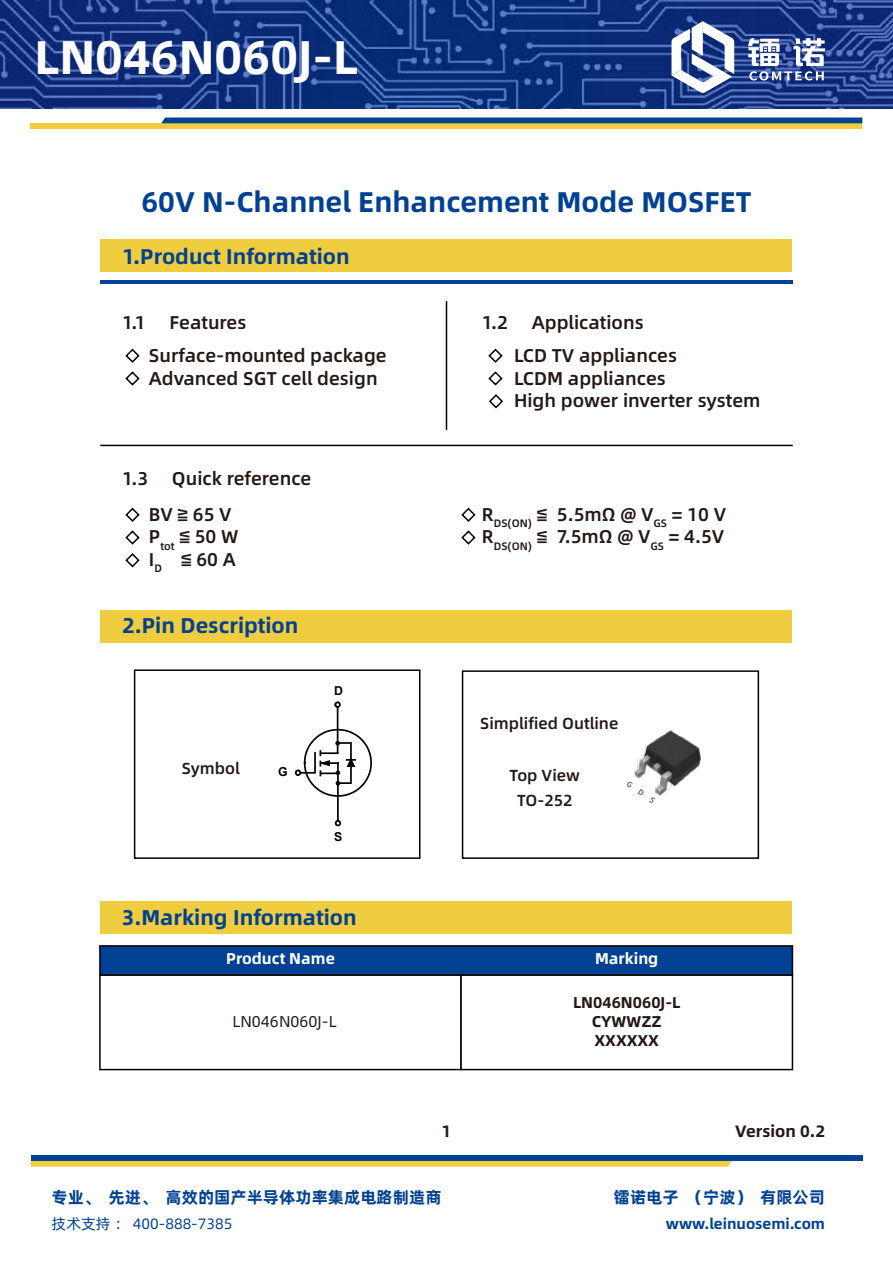
<style>
.page{position:relative;width:893px;height:1263px;background:#fff}
.page>*{position:absolute;margin:0;border:0;box-sizing:border-box;transform-origin:0 0}
.t1{font:47.25px "Alibaba Pu Hui Ti B";color:#fff}
.t2{font:28.5px "Alibaba Pu Hui Ti B";color:#004193}
.t3{font:21.3px "Alibaba Pu Hui Ti B";color:#004193}
.t4{font:18.6px/22.2px "Alibaba Pu Hui Ti M";color:#231815}
.t5{font:16.5px "Alibaba Pu Hui Ti B";color:#004193}
.t6{font:16.5px "Alibaba Pu Hui Ti B";color:#231815}
.t7{font:16.05px/25.3px "Alibaba Pu Hui Ti M";color:#231815;text-align:center}
.t8{font:15.6px/18.8px "Alibaba Pu Hui Ti B";color:#231815;text-align:center}
.t9{font:15.6px "Alibaba Pu Hui Ti B";color:#fff}
.t10{font:15.6px "Alibaba Pu Hui Ti R";color:#231815}
.t11{font:15px "Alibaba Pu Hui Ti B";color:#004193}
.t12{font:15px "Alibaba Pu Hui Ti R";color:#004193}
.t13{font:700 12.3px "Arial";color:#040000}
</style>
<div class="page">
<div style="left:100px;top:239px;width:692px;height:33px;background:#efcd3e"></div>
<hr style="left:100px;top:281px;width:693px;height:3px;background:#004193">
<hr style="left:100px;top:445px;width:693px;height:1px;background:#000">
<hr style="left:446px;top:301px;width:1px;height:129px;background:#000">
<svg style="left:125px;top:348px;width:15px;height:15px"></svg>
<svg style="left:125px;top:371px;width:15px;height:15px"></svg>
<svg style="left:488px;top:371px;width:15px;height:15px"></svg>
<svg style="left:125px;top:507px;width:15px;height:15px"></svg>
<svg style="left:125px;top:530px;width:15px;height:15px"></svg>
<svg style="left:125px;top:553px;width:15px;height:15px"></svg>
<svg style="left:461px;top:507px;width:15px;height:15px"></svg>
<svg style="left:461px;top:530px;width:15px;height:15px"></svg>
<svg style="left:489px;top:394px;width:14px;height:15px"></svg>
<svg style="left:488px;top:348px;width:15px;height:15px"></svg>
<div style="left:100px;top:610px;width:692px;height:32px;background:#efcd3e"></div>
<div style="left:31px;top:1155px;width:831px;height:6px;background:#004193"></div>
<svg style="left:31px;top:1161px;width:701px;height:6px"></svg>
<svg style="left:334px;top:820px;width:8px;height:7px"></svg>
<svg style="left:334px;top:701px;width:7px;height:8px"></svg>
<hr style="left:337px;top:707px;width:1px;height:46px;background:#040000">
<hr style="left:337px;top:773px;width:2px;height:48px;background:#040000">
<svg style="left:294px;top:728px;width:78px;height:70px"></svg>
<div style="left:134px;top:669px;width:286px;height:190px;border:2px solid #000"></div>
<div style="left:462px;top:670px;width:297px;height:189px;background:#fff;border:2px solid #000"></div>
<div style="left:100px;top:901px;width:692px;height:33px;background:#efcd3e"></div>
<div style="left:99px;top:974px;width:363px;height:96px;background:#fff;border:2px solid #000"></div>
<div style="left:460px;top:974px;width:333px;height:96px;background:#fff;border:2px solid #000"></div>
<div style="left:99px;top:945px;width:694px;height:31px;background:#004193;border:2px solid #000"></div>
<svg style="left:0;top:0;width:893px;height:108px"></svg>
<div style="left:31px;top:123px;width:831px;height:6px;background:#efcd3e"></div>
<div style="left:161px;top:118px;width:701px;height:5px;background:#004193"></div>
<svg style="left:671px;top:21px;width:63px;height:72px"></svg>
<svg style="left:748px;top:38px;width:77px;height:43px"></svg>
<img style="left:634px;top:730px;width:67px;height:67px">
<svg style="left:634px;top:781px;width:21px;height:16px"></svg>
<h1 class="t1" style="left:34px;top:20px;width:325px">LN046N060J-L</h1>
<h2 class="t2" style="left:141px;top:179px;width:612px">60V N-Channel Enhancement Mode MOSFET</h2>
<p class="t3" style="left:122px;top:239px;width:229px">1.Product Information</p>
<p class="t4" style="left:122px;top:310px;width:25px">1.1</p>
<p class="t4" style="left:169px;top:310px;width:79px">Features</p>
<p class="t4" style="left:149px;top:344px;width:239px">Surface-mounted package<br>Advanced SGT cell design</p>
<p class="t4" style="left:122px;top:466px;width:28px">1.3</p>
<p class="t4" style="left:172px;top:466px;width:141px">Quick reference</p>
<p class="t4" style="left:149px;top:502px;width:91px">BV ≧ 65 V<br>P<sub>tot</sub> ≦ 50 W<br>I<sub>D</sub> ≦ 60 A</p>
<p class="t3" style="left:122px;top:609px;width:178px">2.Pin Description</p>
<p class="t7" style="left:182px;top:755px;width:60px">Symbol</p>
<p class="t13" style="left:278px;top:763px;width:11px">G</p>
<p class="t13" style="left:334px;top:682px;width:10px">D</p>
<p class="t13" style="left:334px;top:828px;width:10px">S</p>
<p class="t4" style="left:482px;top:310px;width:28px">1.2</p>
<p class="t4" style="left:532px;top:310px;width:113px">Applications</p>
<p class="t4" style="left:514px;top:344px;width:248px">LCD TV appliances<br>LCDM appliances<br>High power inverter system</p>
<p class="t4" style="left:482px;top:502px;width:246px">R<sub>DS(ON)</sub> ≦ 5.5mΩ @ V<sub>GS</sub> = 10 V<br>R<sub>DS(ON)</sub> ≦ 7.5mΩ @ V<sub>GS</sub> = 4.5V</p>
<p class="t7" style="left:480px;top:709px;width:140px">Simplified Outline</p>
<p class="t7" style="left:510px;top:762px;width:72px">Top View<br>TO-252</p>
<p class="t3" style="left:122px;top:900px;width:236px">3.Marking Information</p>
<p class="t9" style="left:226px;top:946px;width:110px">Product Name</p>
<p class="t9" style="left:595px;top:946px;width:65px">Marking</p>
<p class="t10" style="left:232px;top:1009px;width:106px">LN046N060J-L</p>
<p class="t8" style="left:573px;top:992px;width:109px">LN046N060J-L<br>CYWWZZ<br>XXXXXX</p>
<p class="t6" style="left:442px;top:1118px;width:11px">1</p>
<p class="t6" style="left:735px;top:1118px;width:91px">Version 0.2</p>
<p class="t5" style="left:52px;top:1184px;width:391px">专业、先进、高效的国产半导体功率集成电路制造商</p>
<p class="t5" style="left:614px;top:1184px;width:213px">镭诺电子（宁波）有限公司</p>
<p class="t12" style="left:52px;top:1213px;width:182px">技术支持： 400-888-7385</p>
<p class="t11" style="left:666px;top:1212px;width:161px">www.leinuosemi.com</p>
</div>
